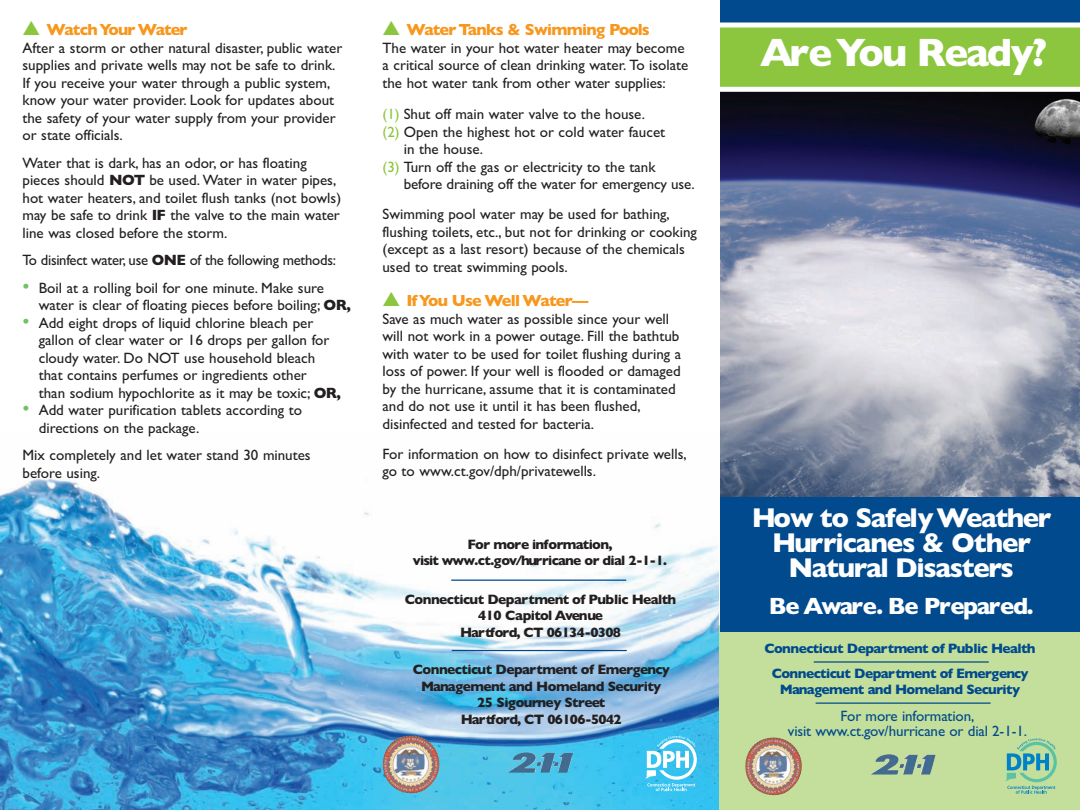
<style>
.page{position:relative;width:1080px;height:810px;background:#fff}
.page>*{position:absolute;margin:0;border:0;box-sizing:border-box;transform-origin:0 0}
.t1{font:700 40px "Gill Sans";letter-spacing:-.05em;color:#fff}
.t2{font:700 27.5px/25px "Gill Sans";letter-spacing:-.05em;color:#fff;text-align:center}
.t3{font:700 23.75px "Gill Sans";letter-spacing:-.055em;color:#fff}
.t4{font:700 16.25px "Gill Sans";letter-spacing:-.05em;color:#f7971d}
.t5{font:15px/17.5px "Gill Sans";color:#231f20}
.t6{font:15px/15px "Gill Sans";letter-spacing:-.01em;color:#004a8d;text-align:center}
.t7{font:15px "Gill Sans";letter-spacing:-.02em;color:#231f20}
.t8{font:700 13.75px/16.5px "Gill Sans";letter-spacing:-.045em;color:#231f20;text-align:center}
.t9{font:700 13.75px/25px "Gill Sans";letter-spacing:-.045em;color:#004a8d;text-align:center}
.s1{color:#8bc63e}
.s2{font-weight:700}
.s3{font-size:20px;color:#71c167}
.s4{font-family:"Helvetica";color:#8bc63e}
</style>
<div class="page">
<div style="left:719px;top:625px;width:361px;height:185px;background:#c4df9b"></div>
<img style="left:0;top:478px;width:719px;height:332px">
<div style="left:720px;top:491px;width:360px;height:141px;background:#004a8d"></div>
<img style="left:720px;top:92px;width:360px;height:405px">
<div style="left:720px;top:0;width:360px;height:86px;background:#004a8d"></div>
<svg style="left:720px;top:22px;width:360px;height:70px;background:#9acc59"></svg>
<svg style="left:1006px;top:738px;width:51px;height:56px"></svg>
<img style="left:871px;top:754px;width:64px;height:21px">
<img style="left:745px;top:737px;width:57px;height:58px">
<svg style="left:646px;top:736px;width:51px;height:55px"></svg>
<img style="left:509px;top:752px;width:64px;height:21px">
<img style="left:383px;top:736px;width:56px;height:57px">
<hr style="left:452px;top:650px;width:175px;height:1px;background:#004a8d">
<hr style="left:451px;top:580px;width:175px;height:1px;background:#004a8d">
<hr style="left:814px;top:661px;width:175px;height:2px;background:#004a8d">
<hr style="left:816px;top:702px;width:175px;height:2px;background:#004a8d">
<p class="t4" style="left:22px;top:20px;width:166px"><span class="s1">▲</span> Watch Your Water</p>
<p class="t5" style="left:22px;top:39px;width:321px">After a storm or other natural disaster, public water supplies and private wells may not be safe to drink.<br>If you receive your water through a public system, know your water provider. Look for updates about the safety of your water supply from your provider or state officials.</p>
<p class="t5" style="left:22px;top:154px;width:320px">Water that is dark, has an odor, or has floating pieces should <span class="s2">NOT</span> be used. Water in water pipes, hot water heaters, and toilet flush tanks (not bowls) may be safe to drink <span class="s2">IF</span> the valve to the main water line was closed before the storm.</p>
<p class="t7" style="left:22px;top:251px;width:315px">To disinfect water, use <span class="s2">ONE</span> of the following methods:</p>
<p class="t5" style="left:39px;top:279px;width:314px;text-indent:-16px"><span class="s3">•</span> Boil at a rolling boil for one minute. Make sure water is clear of floating pieces before boiling; <span class="s2">OR,</span></p>
<p class="t5" style="left:39px;top:314px;width:304px;text-indent:-16px"><span class="s3">•</span> Add eight drops of liquid chlorine bleach per gallon of clear water or 16 drops per gallon for cloudy water. Do NOT use household bleach that contains perfumes or ingredients other<br>than sodium hypochlorite as it may be toxic; <span class="s2">OR,</span></p>
<p class="t5" style="left:39px;top:401px;width:265px;text-indent:-16px"><span class="s3">•</span> Add water purification tablets according to directions on the package.</p>
<p class="t5" style="left:22px;top:446px;width:290px">Mix completely and let water stand 30 minutes before using.</p>
<p class="t4" style="left:382px;top:20px;width:269px"><span class="s1">▲</span> Water Tanks &amp; Swimming Pools</p>
<p class="t5" style="left:382px;top:39px;width:307px">The water in your hot water heater may become a critical source of clean drinking water. To isolate the hot water tank from other water supplies:</p>
<p class="t5" style="left:382px;top:105px;width:264px"><span class="s1">(1)</span> Shut off main water valve to the house.</p>
<p class="t5" style="left:382px;top:123px;width:284px"><span class="s4">(</span><span class="s1">2)</span> Open the highest hot or cold water faucet</p>
<p class="t5" style="left:404px;top:140px;width:81px">in the house.</p>
<p class="t5" style="left:382px;top:158px;width:275px"><span class="s1">(3)</span> Turn off the gas or electricity to the tank</p>
<p class="t5" style="left:404px;top:175px;width:293px">before draining off the water for emergency use.</p>
<p class="t5" style="left:382px;top:205px;width:316px">Swimming pool water may be used for bathing, flushing toilets, etc., but not for drinking or cooking (except as a last resort) because of the chemicals used to treat swimming pools.</p>
<p class="t4" style="left:382px;top:291px;width:207px"><span class="s1">▲</span> If You Use Well Water—</p>
<p class="t5" style="left:382px;top:310px;width:300px">Save as much water as possible since your well will not work in a power outage. Fill the bathtub with water to be used for toilet flushing during a loss of power. If your well is flooded or damaged by the hurricane, assume that it is contaminated and do not use it until it has been flushed, disinfected and tested for bacteria.</p>
<p class="t5" style="left:382px;top:445px;width:306px">For information on how to disinfect private wells, go to www.ct.gov/dph/privatewells.</p>
<p class="t8" style="left:413px;top:536px;width:256px">For more information,<br>visit www.ct.gov/hurricane or dial 2-1-1.</p>
<p class="t8" style="left:405px;top:591px;width:273px">Connecticut Department of Public Health<br>410 Capitol Avenue<br>Hartford, CT 06134-0308</p>
<p class="t8" style="left:413px;top:661px;width:258px">Connecticut Department of Emergency<br>Management and Homeland Security<br>25 Sigourney Street<br>Hartford, CT 06106-5042</p>
<h1 class="t1" style="left:760px;top:29px;width:288px">Are You Ready?</h1>
<h2 class="t2" style="left:752px;top:505px;width:301px">How to Safely Weather<br>Hurricanes &amp; Other<br>Natural Disasters</h2>
<h3 class="t3" style="left:769px;top:592px;width:266px">Be Aware. Be Prepared.</h3>
<p class="t9" style="left:764px;top:636px;width:273px">Connecticut Department of Public Health<br>Connecticut Department of Emergency</p>
<p class="t9" style="left:780px;top:677px;width:242px">Management and Homeland Security</p>
<p class="t6" style="left:788px;top:709px;width:241px">For more information,<br>visit www.ct.gov/hurricane or dial 2-1-1.</p>
</div>
